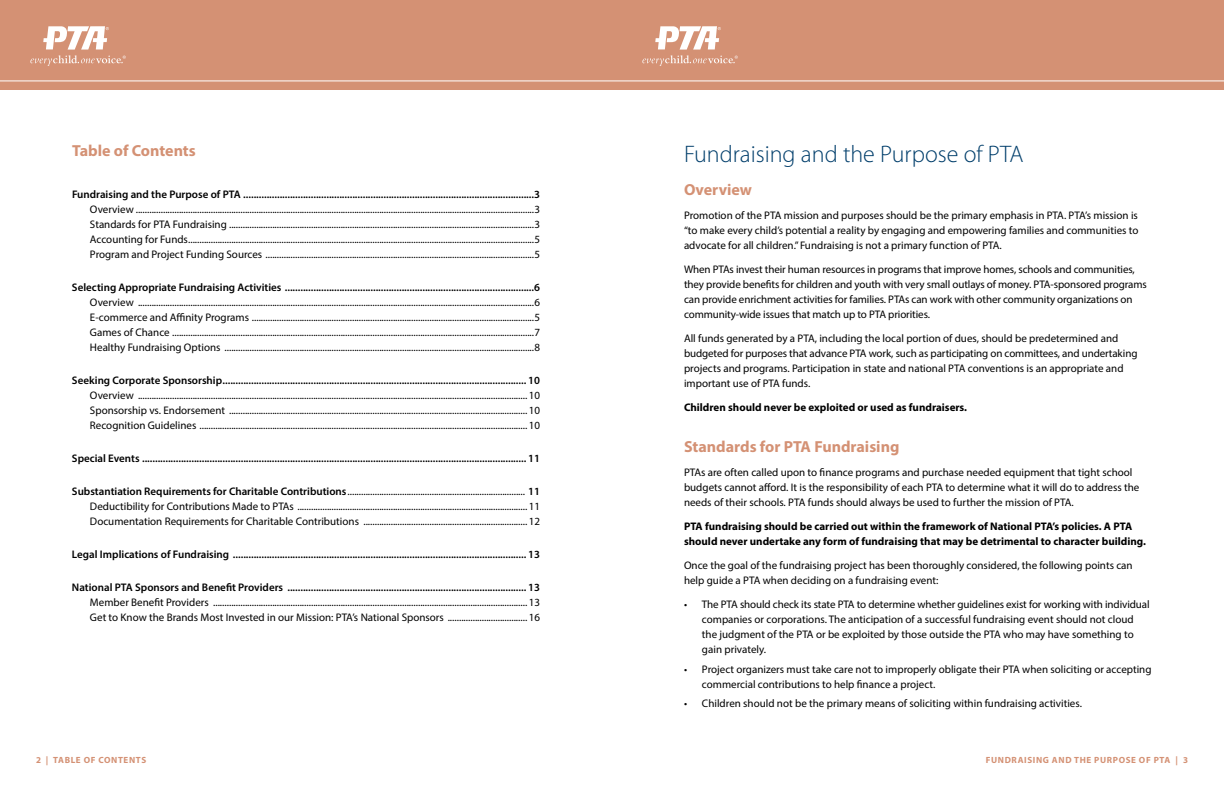
<style>
.page{position:relative;width:1224px;height:792px;background:#fff}
.page>*{position:absolute;margin:0;border:0;box-sizing:border-box;transform-origin:0 0}
.t1{font:300 24px "Myriad Pro";color:#003e6b}
.t2{font:700 16px "Myriad Pro";color:#d49174}
.t3{font:11px/15px "Myriad Pro";color:#000}
.t4{font:600 11px "Myriad Pro";color:#000}
.t5{font:700 11px/15px "Myriad Pro";color:#000}
.t6{font:700 9px "Myriad Pro";letter-spacing:.07em;color:#d49174}
.s1{font-weight:600}
</style>
<div class="page">
<div style="left:612px;top:0;width:612px;height:90px;background:#d49174"></div>
<svg style="left:642px;top:26px;width:96px;height:40px"></svg>
<div style="left:0;top:0;width:612px;height:90px;background:#d49174"></div>
<svg style="left:30px;top:26px;width:96px;height:40px"></svg>
<hr style="left:0;top:80px;width:612px;height:1px;background:#fff">
<hr style="left:612px;top:80px;width:612px;height:1px;background:#fff">
<h2 class="t2" style="left:72px;top:140px;width:125px">Table of Contents</h2>
<p class="t4" style="left:72px;top:187px;width:469px">Fundraising and the Purpose of PTA ................................................................................................................3</p>
<p class="t3" style="left:90px;top:202px;width:451px;text-align:justify">Overview ...............................................................................................................................................................................3<br>Standards for PTA Fundraising ......................................................................................................................................3<br>Accounting for Funds........................................................................................................................................................5<br>Program and Project Funding Sources ......................................................................................................................5</p>
<p class="t4" style="left:72px;top:280px;width:469px">Selecting Appropriate Fundraising Activities ................................................................................................6</p>
<p class="t3" style="left:90px;top:295px;width:451px;text-align:justify">Overview ..............................................................................................................................................................................6<br>E-commerce and Affinity Programs ............................................................................................................................5<br>Games of Chance ...............................................................................................................................................................7<br>Healthy Fundraising Options ........................................................................................................................................8</p>
<p class="t4" style="left:72px;top:373px;width:469px">Seeking Corporate Sponsorship..................................................................................................................... 10</p>
<p class="t3" style="left:90px;top:388px;width:451px;text-align:justify">Overview ...........................................................................................................................................................................10<br>Sponsorship vs. Endorsement ...................................................................................................................................10<br>Recognition Guidelines ................................................................................................................................................10</p>
<p class="t4" style="left:72px;top:451px;width:469px">Special Events .................................................................................................................................................... 11</p>
<p class="t3" style="left:90px;top:484px;width:451px;text-align:justify;text-indent:-18px"><span class="s1">Substantiation Requirements for Charitable Contributions</span>.............................................................................. <span class="s1">11<br></span>Deductibility for Contributions Made to PTAs .....................................................................................................11<br>Documentation Requirements for Charitable Contributions ........................................................................12</p>
<p class="t4" style="left:72px;top:547px;width:469px">Legal Implications of Fundraising ................................................................................................................. 13</p>
<p class="t4" style="left:72px;top:580px;width:469px">National PTA Sponsors and Benefit Providers ............................................................................................ 13</p>
<p class="t3" style="left:90px;top:595px;width:451px">Member Benefit Providers ..........................................................................................................................................13<br>Get to Know the Brands Most Invested in our Mission: PTA’s National Sponsors ...................................16</p>
<p class="t6" style="left:36px;top:754px;width:112px">2 | TABLE OF CONTENTS</p>
<h1 class="t1" style="left:684px;top:140px;width:341px">Fundraising and the Purpose of PTA</h1>
<h2 class="t2" style="left:684px;top:179px;width:70px">Overview</h2>
<p class="t3" style="left:684px;top:207px;width:456px;text-align:justify">Promotion of the PTA mission and purposes should be the primary emphasis in PTA. PTA’s mission is “to make every child’s potential a reality by engaging and empowering families and communities to advocate for all children.” Fundraising is not a primary function of PTA.</p>
<p class="t3" style="left:684px;top:261px;width:464px">When PTAs invest their human resources in programs that improve homes, schools and communities, they provide benefits for children and youth with very small outlays of money. PTA-sponsored programs can provide enrichment activities for families. PTAs can work with other community organizations on community-wide issues that match up to PTA priorities.</p>
<p class="t3" style="left:684px;top:330px;width:455px">All funds generated by a PTA, including the local portion of dues, should be predetermined and budgeted for purposes that advance PTA work, such as participating on committees, and undertaking projects and programs. Participation in state and national PTA conventions is an appropriate and important use of PTA funds.</p>
<p class="t5" style="left:684px;top:399px;width:285px">Children should never be exploited or used as fundraisers.</p>
<h2 class="t2" style="left:684px;top:436px;width:217px">Standards for PTA Fundraising</h2>
<p class="t3" style="left:684px;top:465px;width:457px">PTAs are often called upon to finance programs and purchase needed equipment that tight school budgets cannot afford. It is the responsibility of each PTA to determine what it will do to address the needs of their schools. PTA funds should always be used to further the mission of PTA.</p>
<p class="t5" style="left:684px;top:518px;width:463px">PTA fundraising should be carried out within the framework of National PTA’s policies. A PTA should never undertake any form of fundraising that may be detrimental to character building.</p>
<p class="t3" style="left:684px;top:558px;width:450px">Once the goal of the fundraising project has been thoroughly considered, the following points can help guide a PTA when deciding on a fundraising event:</p>
<p class="t3" style="left:702px;top:597px;width:449px;text-indent:-18px">• The PTA should check its state PTA to determine whether guidelines exist for working with individual companies or corporations. The anticipation of a successful fundraising event should not cloud the judgment of the PTA or be exploited by those outside the PTA who may have something to gain privately.</p>
<p class="t3" style="left:702px;top:661px;width:451px;text-indent:-18px">• Project organizers must take care not to improperly obligate their PTA when soliciting or accepting commercial contributions to help finance a project.</p>
<p class="t3" style="left:684px;top:696px;width:399px">• Children should not be the primary means of soliciting within fundraising activities.</p>
<p class="t6" style="left:986px;top:754px;width:204px">FUNDRAISING AND THE PURPOSE OF PTA | 3</p>
</div>
